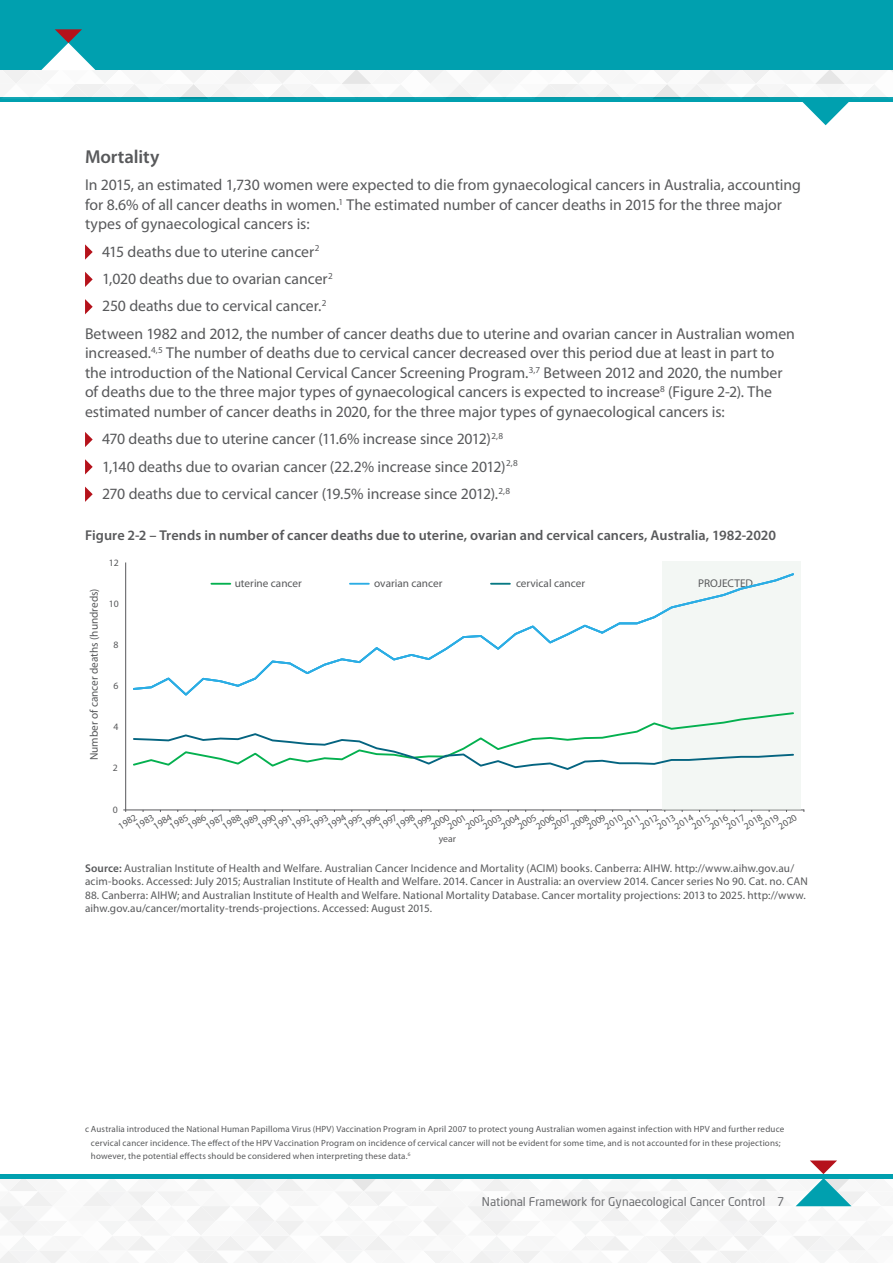
<style>
.page{position:relative;width:893px;height:1263px;background:#fff}
.page>*{position:absolute;margin:0;border:0;box-sizing:border-box;transform-origin:0 0}
.t1{font:600 18.75px "Myriad Pro";letter-spacing:-.005em;color:#58595b}
.t2{font:15.75px/19.5px "Myriad Pro";letter-spacing:-.005em;color:#58595b}
.t3{font:600 14.25px "Myriad Pro";letter-spacing:.005em;color:#58595b}
.t4{font:12px "Neo Sans Std";color:#6d6e71}
.t5{font:11.25px/13.5px "Myriad Pro";letter-spacing:.01em;color:#58595b}
.t6{font:9.75px/9.9px "Myriad Pro";color:#58595b}
.t7{font:9px/13.5px "Myriad Pro";letter-spacing:.015em;color:#58595b}
.s1{font-weight:600}
</style>
<div class="page">
<div style="left:0;top:0;width:893px;height:70px;background:#00a0af"></div>
<svg style="left:0;top:29px;width:893px;height:96px"></svg>
<svg style="left:0;top:1160px;width:893px;height:103px"></svg>
<svg style="left:85px;top:244px;width:8px;height:16px"></svg>
<svg style="left:85px;top:272px;width:8px;height:15px"></svg>
<svg style="left:85px;top:299px;width:8px;height:15px"></svg>
<svg style="left:85px;top:432px;width:8px;height:15px"></svg>
<svg style="left:85px;top:459px;width:8px;height:15px"></svg>
<svg style="left:85px;top:487px;width:8px;height:15px"></svg>
<hr style="left:125px;top:562px;width:1px;height:250px;background:#58585b">
<hr style="left:123px;top:809px;width:681px;height:1px;background:#58585b">
<div style="left:663px;top:561px;width:138px;height:249px;background:#f3f7f4"></div>
<svg style="left:133px;top:711px;width:661px;height:60px"></svg>
<svg style="left:133px;top:572px;width:661px;height:125px"></svg>
<p class="t1" style="left:85px;top:145px;width:76px">Mortality</p>
<p class="t2" style="left:85px;top:175px;width:717px">In 2015, an estimated 1,730 women were expected to die from gynaecological cancers in Australia, accounting for 8.6% of all cancer deaths in women.<sup>1</sup> The estimated number of cancer deaths in 2015 for the three major types of gynaecological cancers is:</p>
<p class="t2" style="left:102px;top:241px;width:219px">415 deaths due to uterine cancer<sup>2</sup></p>
<p class="t2" style="left:102px;top:269px;width:232px">1,020 deaths due to ovarian cancer<sup>2</sup></p>
<p class="t2" style="left:102px;top:296px;width:226px">250 deaths due to cervical cancer.<sup>2</sup></p>
<p class="t2" style="left:85px;top:323px;width:711px">Between 1982 and 2012, the number of cancer deaths due to uterine and ovarian cancer in Australian women</p>
<p class="t2" style="left:85px;top:343px;width:699px">increased.<sup>4,5</sup> The number of deaths due to cervical cancer decreased over this period due at least in part to the introduction of the National Cervical Cancer Screening Program.<sup>3,7</sup> Between 2012 and 2020, the number of deaths due to the three major types of gynaecological cancers is expected to increase<sup>8</sup> (Figure 2-2). The estimated number of cancer deaths in 2020, for the three major types of gynaecological cancers is:</p>
<p class="t2" style="left:102px;top:425px;width:417px;line-height:27.3px">470 deaths due to uterine cancer (11.6% increase since 2012)<sup>2,8<br></sup>1,140 deaths due to ovarian cancer (22.2% increase since 2012)<sup>2,8<br></sup>270 deaths due to cervical cancer (19.5% increase since 2012).<sup>2,8</sup></p>
<p class="t3" style="left:85px;top:526px;width:692px">Figure 2-2 – Trends in number of cancer deaths due to uterine, ovarian and cervical cancers, Australia, 1982-2020</p>
<p class="t6" style="left:109px;top:558px;width:12px">12</p>
<p class="t5" style="left:87px;top:760px;width:173px;rotate:-90deg">Number of cancer deaths (hundreds)</p>
<p class="t6" style="left:109px;top:598px;width:12px">10</p>
<p class="t6" style="left:113px;top:639px;width:7px">8</p>
<p class="t6" style="left:113px;top:680px;width:7px">6</p>
<p class="t5" style="left:235px;top:576px;width:69px">uterine cancer</p>
<p class="t5" style="left:374px;top:576px;width:70px">ovarian cancer</p>
<p class="t5" style="left:516px;top:576px;width:71px">cervical cancer</p>
<p class="t5" style="left:698px;top:576px;width:56px">PROJECTED</p>
<p class="t6" style="left:113px;top:722px;width:7px">4</p>
<p class="t6" style="left:113px;top:763px;width:7px">2</p>
<p class="t6" style="left:113px;top:804px;width:7px">0</p>
<p class="t6" style="left:116px;top:822px;width:22px;rotate:-32deg">1982</p>
<p class="t6" style="left:134px;top:822px;width:22px;rotate:-32deg">1983</p>
<p class="t6" style="left:151px;top:822px;width:22px;rotate:-32deg">1984</p>
<p class="t6" style="left:585px;top:822px;width:22px;rotate:-32deg">2009</p>
<p class="t6" style="left:603px;top:822px;width:22px;rotate:-32deg">2010</p>
<p class="t6" style="left:516px;top:822px;width:22px;rotate:-32deg">2005</p>
<p class="t6" style="left:534px;top:822px;width:22px;rotate:-32deg">2006</p>
<p class="t6" style="left:759px;top:822px;width:22px;rotate:-32deg">2019</p>
<p class="t6" style="left:690px;top:822px;width:22px;rotate:-32deg">2015</p>
<p class="t6" style="left:708px;top:822px;width:22px;rotate:-32deg">2016</p>
<p class="t6" style="left:776px;top:822px;width:22px;rotate:-32deg">2020</p>
<p class="t6" style="left:411px;top:822px;width:22px;rotate:-32deg">1999</p>
<p class="t6" style="left:342px;top:822px;width:22px;rotate:-32deg">1995</p>
<p class="t6" style="left:360px;top:822px;width:22px;rotate:-32deg">1996</p>
<p class="t6" style="left:221px;top:822px;width:22px;rotate:-32deg">1988</p>
<p class="t6" style="left:238px;top:822px;width:22px;rotate:-32deg">1989</p>
<p class="t6" style="left:256px;top:822px;width:22px;rotate:-32deg">1990</p>
<p class="t6" style="left:429px;top:822px;width:22px;rotate:-32deg">2000</p>
<p class="t6" style="left:168px;top:822px;width:22px;rotate:-32deg">1985</p>
<p class="t6" style="left:186px;top:822px;width:22px;rotate:-32deg">1986</p>
<p class="t6" style="left:204px;top:822px;width:22px;rotate:-32deg">1987</p>
<p class="t6" style="left:563px;top:814px;width:22px;text-indent:-16px;rotate:-32deg">2007<br>2008</p>
<p class="t6" style="left:742px;top:822px;width:22px;rotate:-32deg">2018</p>
<p class="t6" style="left:377px;top:822px;width:22px;rotate:-32deg">1997</p>
<p class="t6" style="left:394px;top:822px;width:22px;rotate:-32deg">1998</p>
<p class="t6" style="left:272px;top:822px;width:22px;rotate:-32deg">1991</p>
<p class="t6" style="left:290px;top:822px;width:22px;rotate:-32deg">1992</p>
<p class="t6" style="left:308px;top:822px;width:22px;rotate:-32deg">1993</p>
<p class="t6" style="left:326px;top:822px;width:22px;rotate:-32deg">1994</p>
<p class="t6" style="left:655px;top:822px;width:22px;rotate:-32deg">2013</p>
<p class="t6" style="left:673px;top:822px;width:22px;rotate:-32deg">2014</p>
<p class="t6" style="left:446px;top:822px;width:22px;rotate:-32deg">2001</p>
<p class="t6" style="left:464px;top:822px;width:22px;rotate:-32deg">2002</p>
<p class="t6" style="left:481px;top:822px;width:22px;rotate:-32deg">2003</p>
<p class="t6" style="left:499px;top:822px;width:22px;rotate:-32deg">2004</p>
<p class="t6" style="left:620px;top:822px;width:22px;rotate:-32deg">2011</p>
<p class="t6" style="left:638px;top:822px;width:22px;rotate:-32deg">2012</p>
<p class="t6" style="left:724px;top:822px;width:22px;rotate:-32deg">2017</p>
<p class="t6" style="left:439px;top:834px;width:19px">year</p>
<p class="t5" style="left:85px;top:861px;width:724px"><span class="s1">Source:</span> Australian Institute of Health and Welfare. Australian Cancer Incidence and Mortality (ACIM) books. Canberra: AIHW. http://www.aihw.gov.au/ acim-books. Accessed: July 2015; Australian Institute of Health and Welfare. 2014. Cancer in Australia: an overview 2014. Cancer series No 90. Cat. no. CAN</p>
<p class="t5" style="left:85px;top:888px;width:722px">88. Canberra: AIHW; and Australian Institute of Health and Welfare. National Mortality Database. Cancer mortality projections: 2013 to 2025. http://www. aihw.gov.au/cancer/mortality-trends-projections. Accessed: August 2015.</p>
<p class="t7" style="left:91px;top:1122px;width:695px;text-indent:-6px">c Australia introduced the National Human Papilloma Virus (HPV) Vaccination Program in April 2007 to protect young Australian women against infection with HPV and further reduce cervical cancer incidence. The effect of the HPV Vaccination Program on incidence of cervical cancer will not be evident for some time, and is not accounted for in these projections; however, the potential effects should be considered when interpreting these data.<sup>6</sup></p>
<p class="t4" style="left:482px;top:1194px;width:304px">National Framework for Gynaecological Cancer Control 7</p>
</div>
